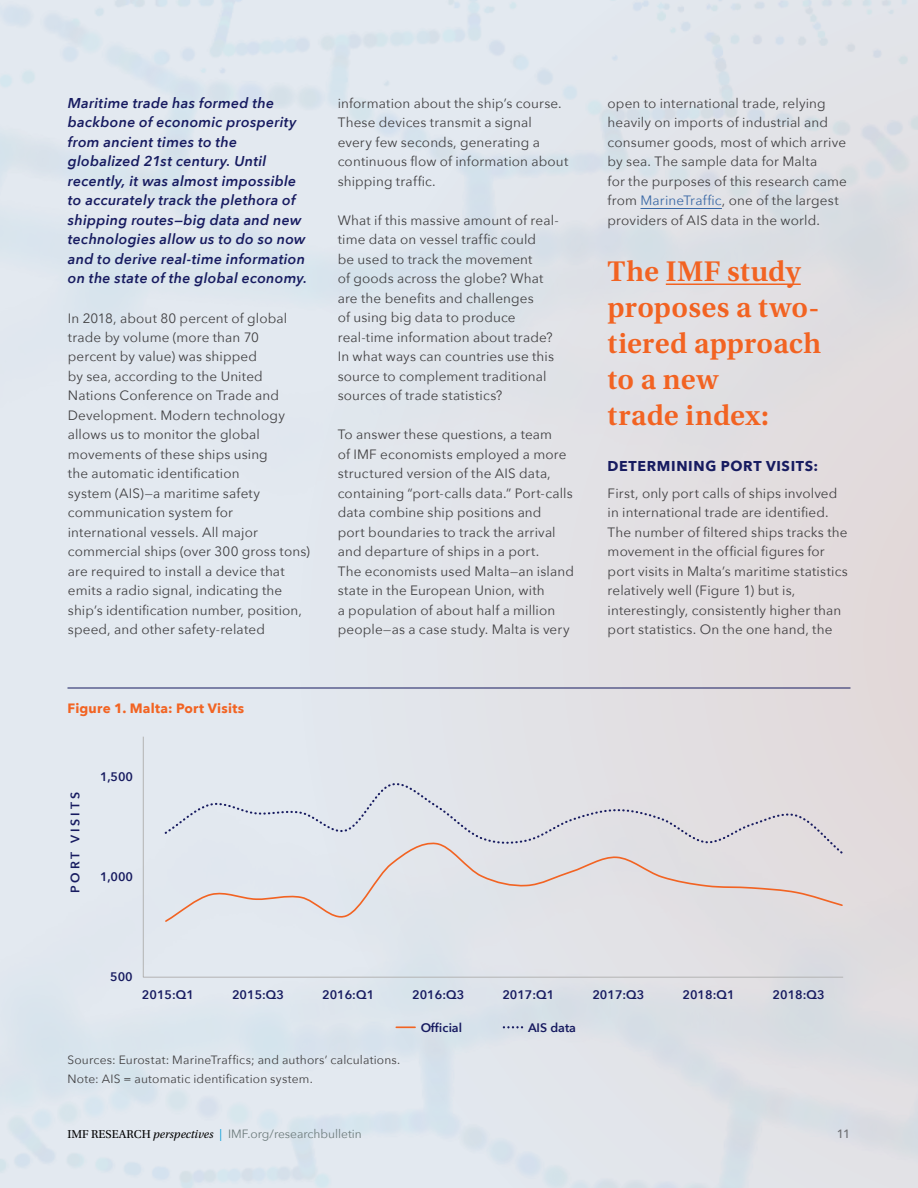
<style>
.page{position:relative;width:918px;height:1188px;background:#fff}
.page>*{position:absolute;margin:0;border:0;box-sizing:border-box;transform-origin:0 0}
.t1{font:600 30px/36px "Utopia Std";letter-spacing:.01em;color:#f26322}
.t2{font:italic 600 14.25px/19.5px "Avenir Next";letter-spacing:.02em;color:#171b60}
.t3{font:700 14.25px "Avenir Next";letter-spacing:.045em;color:#171b60}
.t4{font:13.5px/19.5px "Avenir Next";letter-spacing:.01em;color:#414042}
.t5{font:700 13.5px "Avenir Next";letter-spacing:.015em;color:#f26423}
.t6{font:600 12.3px "Avenir Next";color:#171b60}
.t7{font:600 12.3px "Avenir Next";letter-spacing:.23em;color:#171b60}
.t8{font:12px/19.5px "Avenir Next";letter-spacing:.015em;color:#414042}
.t9{font:12px "Avenir Next";color:#6d7b7c}
.t10{font:500 12px "Avenir Next";color:#6d6e71}
.s1{color:#3a68a5}
.s2{font-family:"Utopia Std";color:#000}
.s3{font-family:"Utopia Std";font-style:italic;color:#000}
.s4{color:#009ada}
</style>
<div class="page">
<div style="left:0;top:0;width:918px;height:1188px;background:linear-gradient(to right,#e1eaf3,#dfdde1)"></div>
<hr style="left:68px;top:688px;width:782px;height:1px;background:#171b60">
<hr style="left:641px;top:208px;width:81px;height:1px;background:#3a68a5">
<hr style="left:666px;top:283px;width:135px;height:2px;background:#f26322">
<svg style="left:142px;top:736px;width:702px;height:242px;background:#e0e3e8"></svg>
<svg style="left:164px;top:842px;width:680px;height:81px;background:#e1dfe3"></svg>
<svg style="left:165px;top:783px;width:678px;height:71px;background:#dfe0e5"></svg>
<svg style="left:396px;top:1026px;width:19px;height:2px"></svg>
<svg style="left:503px;top:1026px;width:20px;height:2px"></svg>
<p class="t2" style="left:68px;top:92px;width:241px">Maritime trade has formed the backbone of economic prosperity from ancient times to the globalized 21st century. Until recently, it was almost impossible to accurately track the plethora of shipping routes—big data and new technologies allow us to do so now and to derive real-time information on the state of the global economy.</p>
<p class="t4" style="left:68px;top:307px;width:244px">In 2018, about 80 percent of global trade by volume (more than 70 percent by value) was shipped<br>by sea, according to the United<br>Nations Conference on Trade and<br>Development. Modern technology allows us to monitor the global movements of these ships using<br>the automatic identification<br>system (AIS)—a maritime safety communication system for international vessels. All major commercial ships (over 300 gross tons) are required to install a device that emits a radio signal, indicating the ship’s identification number, position, speed, and other safety-related</p>
<p class="t5" style="left:68px;top:696px;width:178px">Figure 1. Malta: Port Visits</p>
<p class="t7" style="left:65px;top:893px;width:102px;rotate:-90deg">PORT VISITS</p>
<p class="t6" style="left:100px;top:766px;width:35px">1,500</p>
<p class="t6" style="left:100px;top:866px;width:35px">1,000</p>
<p class="t4" style="left:338px;top:93px;width:232px">information about the ship’s course.<br>These devices transmit a signal every few seconds, generating a continuous flow of information about shipping traffic.</p>
<p class="t4" style="left:338px;top:210px;width:222px">What if this massive amount of real&shy;time data on vessel traffic could<br>be used to track the movement<br>of goods across the globe? What are the benefits and challenges<br>of using big data to produce real-time information about trade?<br>In what ways can countries use this source to complement traditional sources of trade statistics?</p>
<p class="t4" style="left:338px;top:424px;width:238px">To answer these questions, a team<br>of IMF economists employed a more structured version of the AIS data, containing “port-calls data.” Port-calls data combine ship positions and<br>port boundaries to track the arrival and departure of ships in a port.<br>The economists used Malta—an island state in the European Union, with<br>a population of about half a million people—as a case study. Malta is very</p>
<p class="t6" style="left:110px;top:966px;width:24px">500</p>
<p class="t4" style="left:608px;top:93px;width:241px">open to international trade, relying heavily on imports of industrial and consumer goods, most of which arrive by sea. The sample data for Malta<br>for the purposes of this research came from <span class="s1">MarineTraffic</span>, one of the largest providers of AIS data in the world.</p>
<h1 class="t1" style="left:608px;top:254px;width:215px">The IMF study proposes a two&shy;tiered approach to a new<br>trade index:</h1>
<p class="t3" style="left:608px;top:454px;width:212px">DETERMINING PORT VISITS:</p>
<p class="t4" style="left:608px;top:483px;width:242px">First, only port calls of ships involved in international trade are identified.<br>The number of filtered ships tracks the movement in the official figures for port visits in Malta’s maritime statistics relatively well (Figure 1) but is, interestingly, consistently higher than port statistics. On the one hand, the</p>
<p class="t6" style="left:142px;top:984px;width:54px">2015:Q1</p>
<p class="t6" style="left:232px;top:984px;width:54px">2015:Q3</p>
<p class="t6" style="left:322px;top:984px;width:54px">2016:Q1</p>
<p class="t6" style="left:412px;top:984px;width:54px">2016:Q3</p>
<p class="t6" style="left:502px;top:984px;width:54px">2017:Q1</p>
<p class="t6" style="left:592px;top:984px;width:54px">2017:Q3</p>
<p class="t6" style="left:683px;top:984px;width:54px">2018:Q1</p>
<p class="t6" style="left:773px;top:984px;width:54px">2018:Q3</p>
<p class="t8" style="left:68px;top:1049px;width:334px">Sources: Eurostat: MarineTraffics; and authors’ calculations.<br>Note: AIS = automatic identification system.</p>
<p class="t6" style="left:421px;top:1017px;width:43px">Official</p>
<p class="t6" style="left:528px;top:1017px;width:49px">AIS data</p>
<p class="t9" style="left:68px;top:1124px;width:296px"><span class="s2">IMF RESEARCH</span> <span class="s3">perspectives</span> <span class="s4">|</span> IMF.org/researchbulletin</p>
<p class="t10" style="left:837px;top:1124px;width:15px">11</p>
</div>
